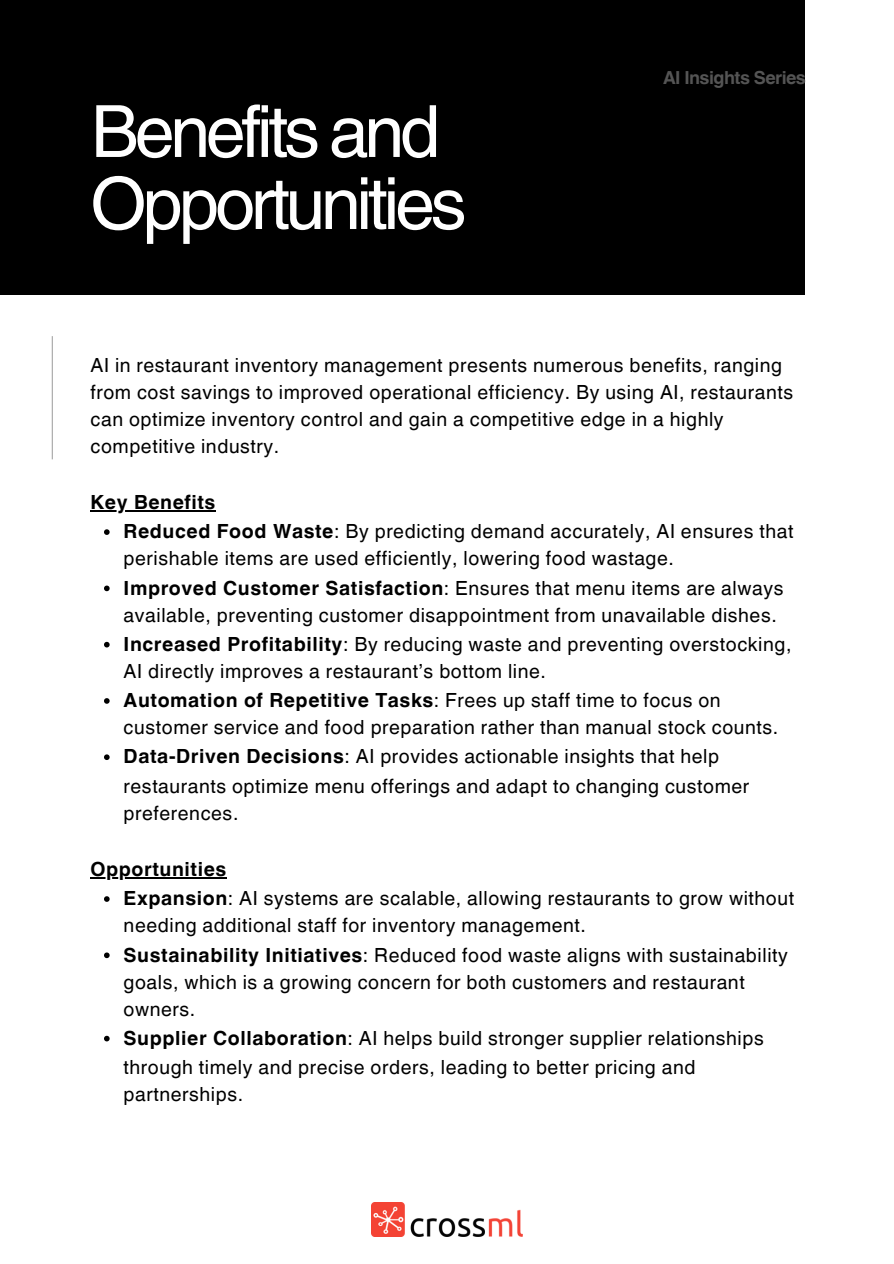
<style>
.page{position:relative;width:894px;height:1264px;background:#fff}
.page>*{position:absolute;margin:0;border:0;box-sizing:border-box;transform-origin:0 0}
.t1{font:72px/72px "Helvetica World";letter-spacing:-.06em;color:#fff}
.t2{font:19.5px/27px "Helvetica World";letter-spacing:.03em;color:#000}
.t3{font:700 19.5px "Helvetica World";letter-spacing:.03em;color:#000}
.t4{font:700 18px "Helvetica World";letter-spacing:-.03em;color:#545454}
.s1{font-weight:700}
</style>
<div class="page">
<div style="left:0;top:0;width:804px;height:294px;background:#000"></div>
<hr style="left:52px;top:336px;width:1px;height:123px;background:#a6a6a6">
<hr style="left:90px;top:510px;width:126px;height:1px;background:#000">
<svg style="left:104px;top:529px;width:6px;height:6px"></svg>
<svg style="left:104px;top:585px;width:6px;height:6px"></svg>
<svg style="left:104px;top:642px;width:6px;height:5px"></svg>
<svg style="left:104px;top:698px;width:6px;height:5px"></svg>
<svg style="left:104px;top:754px;width:6px;height:6px"></svg>
<hr style="left:90px;top:877px;width:137px;height:1px;background:#000">
<svg style="left:104px;top:896px;width:6px;height:5px"></svg>
<svg style="left:104px;top:952px;width:6px;height:6px"></svg>
<svg style="left:104px;top:1035px;width:6px;height:6px"></svg>
<img style="left:371px;top:1202px;width:151px;height:34px">
<h2 class="t1" style="left:90px;top:96px;width:377px">Benefits and<br>Opportunities</h2>
<p class="t4" style="left:663px;top:63px;width:144px">AI Insights Series</p>
<h1 class="t2" style="left:90px;top:351px;width:704px">AI in restaurant inventory management presents numerous benefits, ranging from cost savings to improved operational efficiency. By using AI, restaurants can optimize inventory control and gain a competitive edge in a highly competitive industry.</h1>
<p class="t3" style="left:90px;top:486px;width:126px">Key Benefits</p>
<h2 class="t2" style="left:124px;top:518px;width:671px"><span class="s1">Reduced Food Waste</span>: By predicting demand accurately, AI ensures that perishable items are used efficiently, lowering food wastage.</h2>
<p class="t2" style="left:124px;top:574px;width:661px"><span class="s1">Improved Customer Satisfaction</span>: Ensures that menu items are always available, preventing customer disappointment from unavailable dishes.</p>
<p class="t2" style="left:124px;top:630px;width:669px"><span class="s1">Increased Profitability</span>: By reducing waste and preventing overstocking,<br>AI directly improves a restaurant’s bottom line.</p>
<p class="t2" style="left:124px;top:687px;width:656px"><span class="s1">Automation of Repetitive Tasks</span>: Frees up staff time to focus on customer service and food preparation rather than manual stock counts.</p>
<p class="t2" style="left:124px;top:742px;width:627px;line-height:29.2px"><span class="s1">Data-Driven Decisions</span>: AI provides actionable insights that help restaurants optimize menu offerings and adapt to changing customer</p>
<p class="t2" style="left:124px;top:799px;width:116px">preferences.</p>
<p class="t3" style="left:90px;top:853px;width:137px">Opportunities</p>
<h2 class="t2" style="left:124px;top:885px;width:671px"><span class="s1">Expansion</span>: AI systems are scalable, allowing restaurants to grow without needing additional staff for inventory management.</h2>
<p class="t2" style="left:124px;top:941px;width:665px"><span class="s1">Sustainability Initiatives</span>: Reduced food waste aligns with sustainability goals, which is a growing concern for both customers and restaurant owners.</p>
<p class="t2" style="left:124px;top:1023px;width:641px;line-height:29.2px"><span class="s1">Supplier Collaboration</span>: AI helps build stronger supplier relationships through timely and precise orders, leading to better pricing and</p>
<p class="t2" style="left:124px;top:1080px;width:121px">partnerships.</p>
</div>
